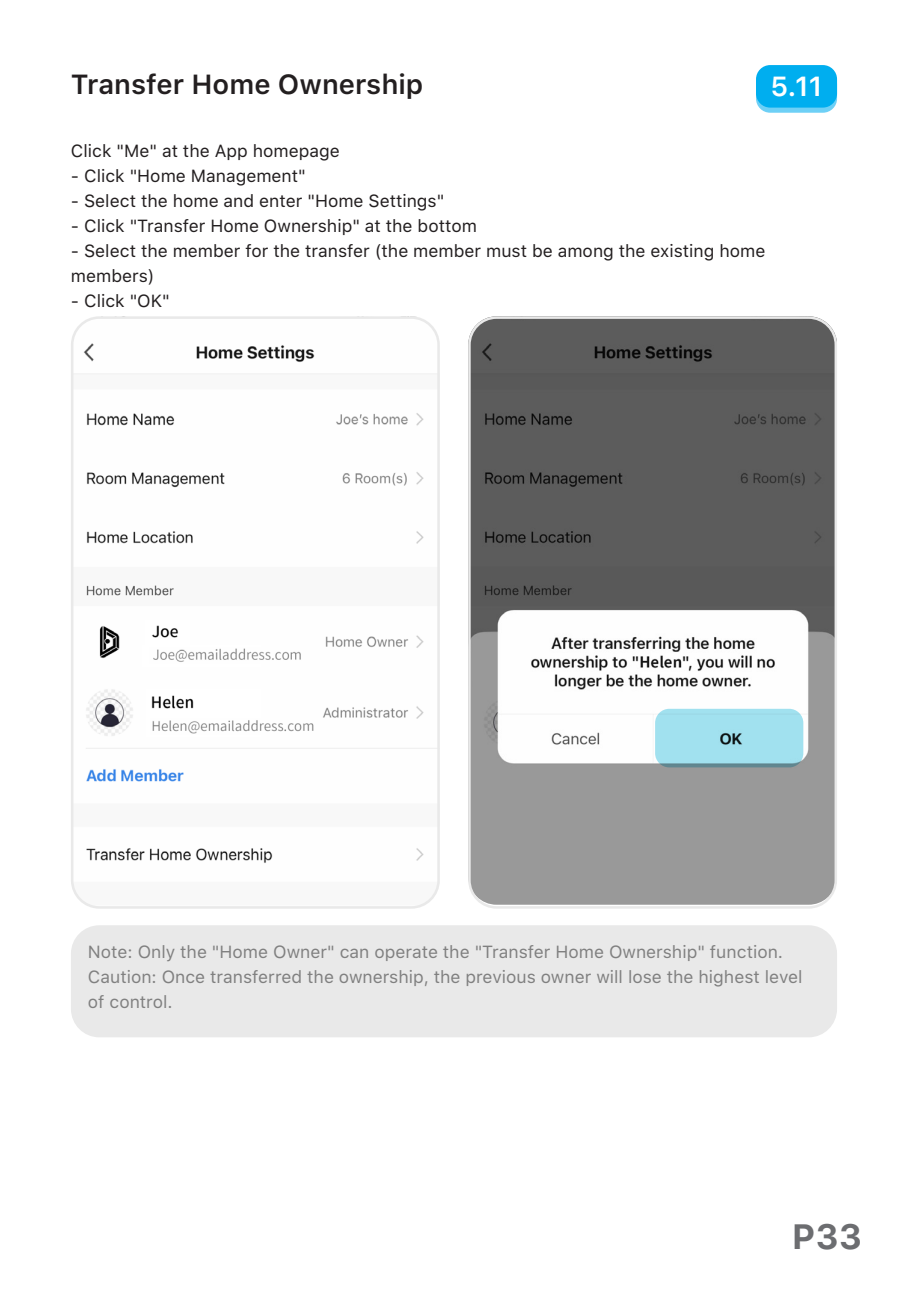
<style>
.page{position:relative;width:908px;height:1290px;background:#fff}
.page>*{position:absolute;margin:0;border:0;box-sizing:border-box;transform-origin:0 0}
.t1{font:700 35px "SF Pro Text";color:#6c6d70}
.大标题右{font:600 27.5px "SF Pro Text";color:#231f20}
.q1{font:600 27.5px "SF Pro Text";color:#fff}
.正文{font:17.5px/25px "SF Pro Text";color:#231f20}
.注释{font:17.5px/25px "SF Pro Text";color:#808080}
</style>
<div class="page">
<svg style="left:71px;top:316px;width:368px;height:593px"></svg>
<svg style="left:468px;top:316px;width:368px;height:593px;fill:#5c5c5c"></svg>
<div style="left:71px;top:925px;width:765px;height:112px;background:#e9e9e9;border-radius:28px"></div>
<svg style="left:654px;top:709px;width:149px;height:58px;background:#9bd8e6"></svg>
<div style="left:755px;top:70px;width:81px;height:43px;background:#6ed0f6;border-radius:14px"></div>
<div style="left:755px;top:65px;width:81px;height:43px;background:#00aeef;border-radius:14px"></div>
<p class="大标题右" style="left:71px;top:65px;width:354px">Transfer Home Ownership</p>
<p class="q1" style="left:770px;top:66px;width:53px">5.11</p>
<p class="正文" style="left:71px;top:137px;width:270px">Click "Me" at the App homepage</p>
<p class="正文" style="left:71px;top:162px;width:236px">- Click "Home Management"</p>
<p class="正文" style="left:71px;top:187px;width:375px">- Select the home and enter "Home Settings"</p>
<p class="正文" style="left:71px;top:212px;width:407px">- Click "Transfer Home Ownership" at the bottom</p>
<p class="正文" style="left:71px;top:237px;width:695px">- Select the member for the transfer (the member must be among the existing home members)</p>
<p class="正文" style="left:71px;top:287px;width:100px">- Click "OK"</p>
<p class="注释" style="left:88px;top:938px;width:715px">Note: Only the "Home Owner" can operate the "Transfer Home Ownership" function.<br>Caution: Once transferred the ownership, the previous owner will lose the highest level of control.</p>
<h1 class="t1" style="left:791px;top:1216px;width:72px">P33</h1>
</div>
